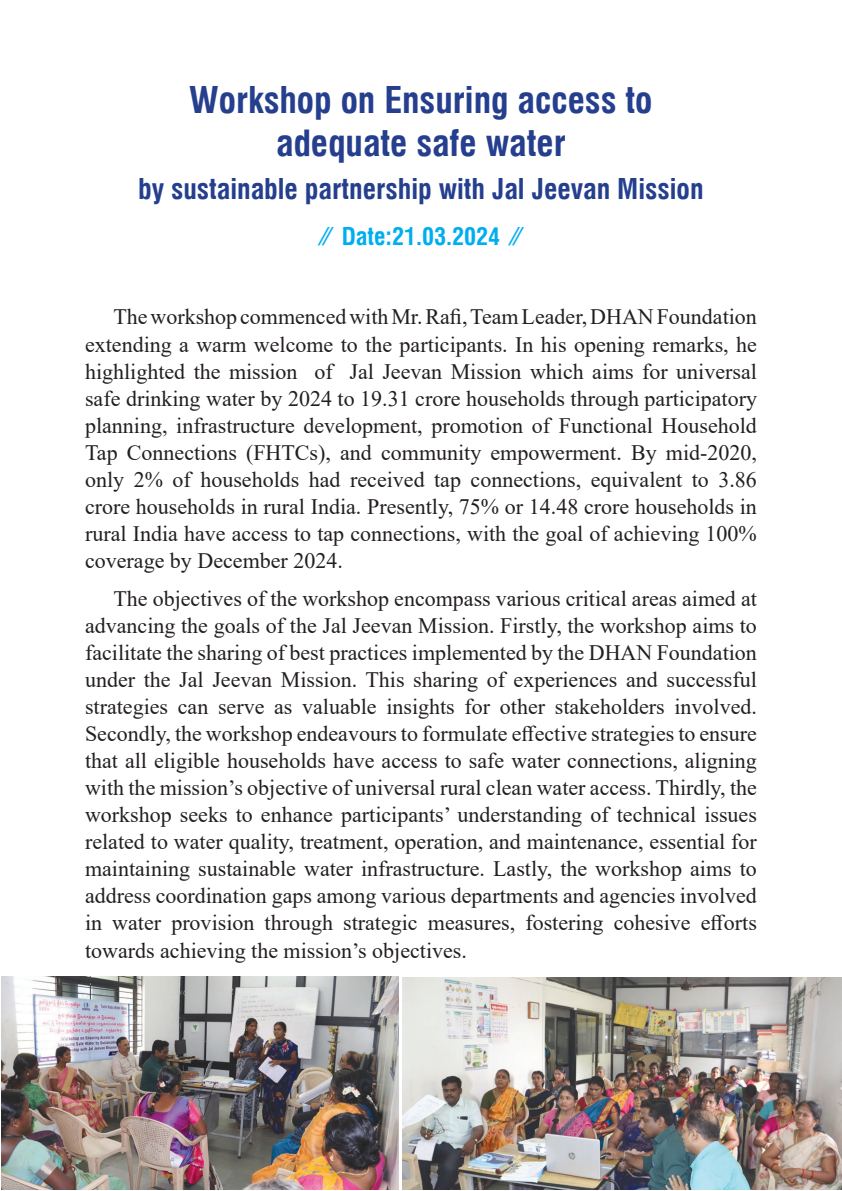
<style>
.page{position:relative;width:842px;height:1191px;background:#fff}
.page>*{position:absolute;margin:0;border:0;box-sizing:border-box;transform-origin:0 0}
.t1{font:36px/43.2px "Corporate Condensed Bold SWFTE";color:#253f8e;text-align:center}
.t2{font:28px "Corporate Condensed Bold SWFTE";color:#253f8e}
.t3{font:24px "Corporate Condensed Bold SWFTE";color:#00aeef}
.t4{font:22px/27px "Times New Roman";color:#231f20;text-align:justify}
</style>
<div class="page">
<img style="left:1px;top:976px;width:397px;height:213px">
<img style="left:402px;top:977px;width:439px;height:212px">
<h1 class="t1" style="left:189px;top:78px;width:465px">Workshop on Ensuring access to adequate safe water</h1>
<p class="t2" style="left:138px;top:172px;width:567px">by sustainable partnership with Jal Jeevan Mission</p>
<p class="t3" style="left:322px;top:222px;width:200px">// Date:21.03.2024 //</p>
<p class="t4" style="left:85px;top:302px;width:673px;text-indent:28px">The workshop commenced with Mr. Rafi, Team Leader, DHAN Foundation extending a warm welcome to the participants. In his opening remarks, he highlighted the mission of Jal Jeevan Mission which aims for universal safe drinking water by 2024 to 19.31 crore households through participatory planning, infrastructure development, promotion of Functional Household Tap Connections (FHTCs), and community empowerment. By mid-2020, only 2% of households had received tap connections, equivalent to 3.86 crore households in rural India. Presently, 75% or 14.48 crore households in rural India have access to tap connections, with the goal of achieving 100% coverage by December 2024.</p>
<p class="t4" style="left:85px;top:585px;width:673px;text-indent:28px">The objectives of the workshop encompass various critical areas aimed at advancing the goals of the Jal Jeevan Mission. Firstly, the workshop aims to facilitate the sharing of best practices implemented by the DHAN Foundation under the Jal Jeevan Mission. This sharing of experiences and successful strategies can serve as valuable insights for other stakeholders involved.<br>Secondly, the workshop endeavours to formulate effective strategies to ensure that all eligible households have access to safe water connections, aligning with the mission’s objective of universal rural clean water access. Thirdly, the workshop seeks to enhance participants’ understanding of technical issues related to water quality, treatment, operation, and maintenance, essential for maintaining sustainable water infrastructure. Lastly, the workshop aims to address coordination gaps among various departments and agencies involved in water provision through strategic measures, fostering cohesive efforts towards achieving the mission’s objectives.</p>
</div>
